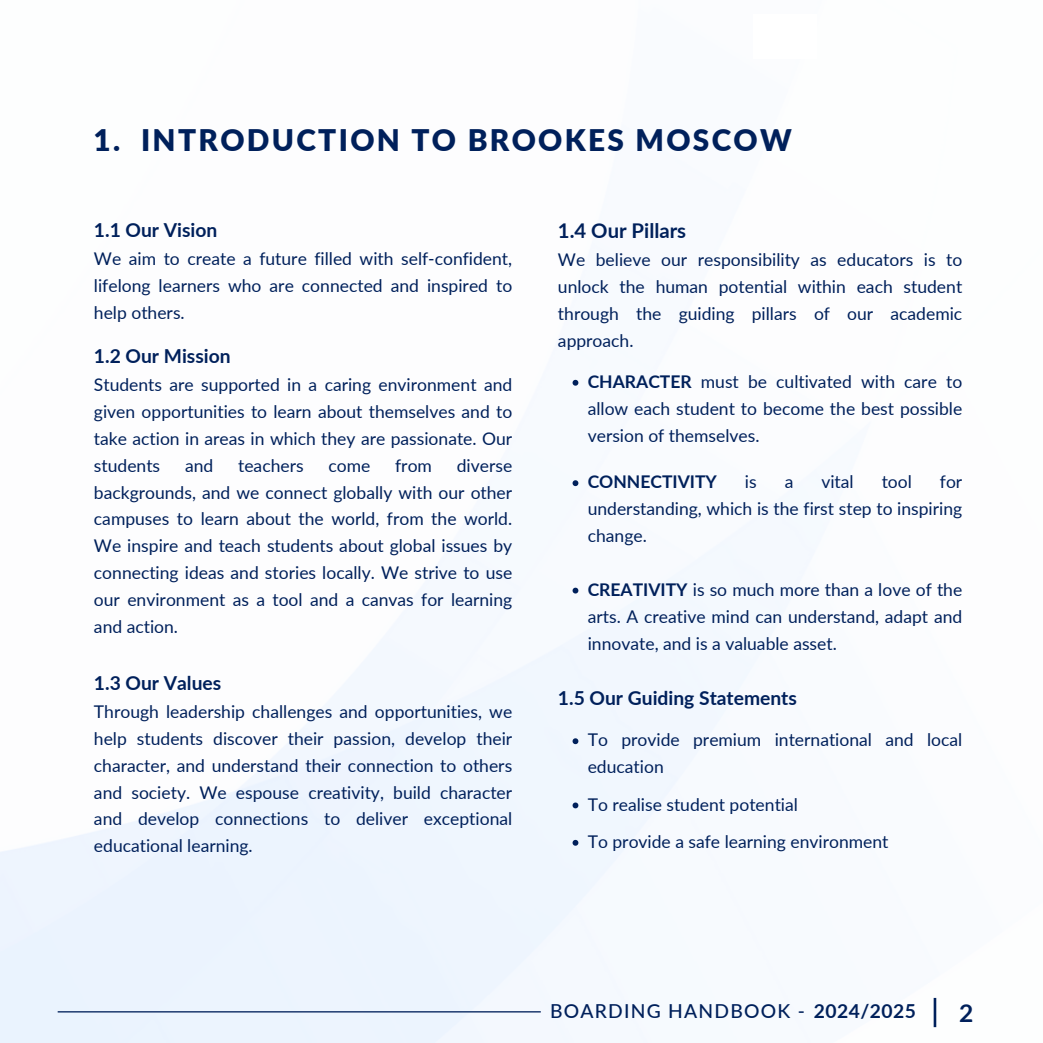
<style>
.page{position:relative;width:1043px;height:1043px;background:#fff}
.page>*{position:absolute;margin:0;border:0;box-sizing:border-box;transform-origin:0 0}
.t1{font:900 29.75px "Lato";letter-spacing:.075em;color:#00205b}
.t2{font:700 24.5px "Lato";color:#00205b}
.t3{font:700 20.3px "Lato";color:#00205b}
.t4{font:700 19.25px "Lato";color:#00205b}
.t5{font:500 19.25px "Lato";letter-spacing:.065em;color:#00205b}
.t6{font:17.5px/26.8px "Lato";color:#00205b;text-align:justify}
.t7{font:700 17.5px "Lato";color:#00205b}
.s1{font-weight:700}
</style>
<div class="page">
<img style="left:0;top:379px;width:937px;height:663px">
<svg style="left:572px;top:380px;width:6px;height:5px"></svg>
<svg style="left:572px;top:480px;width:6px;height:6px"></svg>
<svg style="left:572px;top:587px;width:6px;height:6px"></svg>
<svg style="left:572px;top:738px;width:6px;height:6px"></svg>
<svg style="left:572px;top:802px;width:6px;height:6px"></svg>
<svg style="left:572px;top:839px;width:6px;height:6px"></svg>
<hr style="left:933px;top:997px;width:3px;height:29px;background:#00205b">
<hr style="left:58px;top:1010px;width:482px;height:2px;background:#00205b">
<h1 class="t1" style="left:94px;top:121px;width:699px">1. INTRODUCTION TO BROOKES MOSCOW</h1>
<p class="t4" style="left:94px;top:218px;width:125px">1.1 Our Vision</p>
<p class="t6" style="left:94px;top:245px;width:420px">We aim to create a future filled with self-confident, lifelong learners who are connected and inspired to help others.</p>
<p class="t4" style="left:94px;top:344px;width:138px">1.2 Our Mission</p>
<p class="t6" style="left:94px;top:371px;width:419px">Students are supported in a caring environment and given opportunities to learn about themselves and to take action in areas in which they are passionate. Our students</p>
<p class="t6" style="left:94px;top:451px;width:420px;text-indent:363px">diverse backgrounds, and we connect globally with our other campuses to learn about the world, from the world.<br>We inspire and teach students about global issues by connecting ideas and stories locally. We strive to use our environment as a tool and a canvas for learning and action.</p>
<p class="t6" style="left:185px;top:451px;width:30px">and</p>
<p class="t6" style="left:238px;top:451px;width:67px">teachers</p>
<p class="t6" style="left:328px;top:451px;width:43px">come</p>
<p class="t6" style="left:395px;top:451px;width:38px">from</p>
<p class="t4" style="left:94px;top:670px;width:129px">1.3 Our Values</p>
<p class="t6" style="left:94px;top:697px;width:419px">Through leadership challenges and opportunities, we help students discover their passion, develop their character, and understand their connection to others and society. We espouse creativity, build character and develop connections to deliver exceptional educational learning.</p>
<p class="t3" style="left:557px;top:218px;width:130px">1.4 Our Pillars</p>
<p class="t6" style="left:557px;top:246px;width:406px">We believe our responsibility as educators is to unlock the human potential within each student through the guiding pillars of our academic approach.</p>
<p class="t6" style="left:587px;top:368px;width:376px"><span class="s1">CHARACTER</span> must be cultivated with care to allow each student to become the best possible version of themselves.</p>
<p class="t7" style="left:587px;top:471px;width:131px">CONNECTIVITY</p>
<p class="t6" style="left:744px;top:468px;width:13px">is</p>
<p class="t6" style="left:784px;top:468px;width:10px">a</p>
<p class="t6" style="left:821px;top:468px;width:34px">vital</p>
<p class="t6" style="left:881px;top:468px;width:32px">tool</p>
<p class="t6" style="left:587px;top:468px;width:376px;text-indent:352px">for understanding, which is the first step to inspiring change.</p>
<p class="t6" style="left:587px;top:575px;width:376px"><span class="s1">CREATIVITY</span> is so much more than a love of the arts. A creative mind can understand, adapt and innovate, and is a valuable asset.</p>
<p class="t4" style="left:558px;top:685px;width:240px">1.5 Our Guiding Statements</p>
<p class="t6" style="left:587px;top:726px;width:376px">To provide premium international and local education</p>
<p class="t6" style="left:587px;top:785px;width:302px;line-height:37.3px">To realise student potential<br>To provide a safe learning environment</p>
<p class="t5" style="left:550px;top:998px;width:367px">BOARDING HANDBOOK - <span class="s1">2024/2025</span></p>
<h2 class="t2" style="left:959px;top:997px;width:16px">2</h2>
</div>
